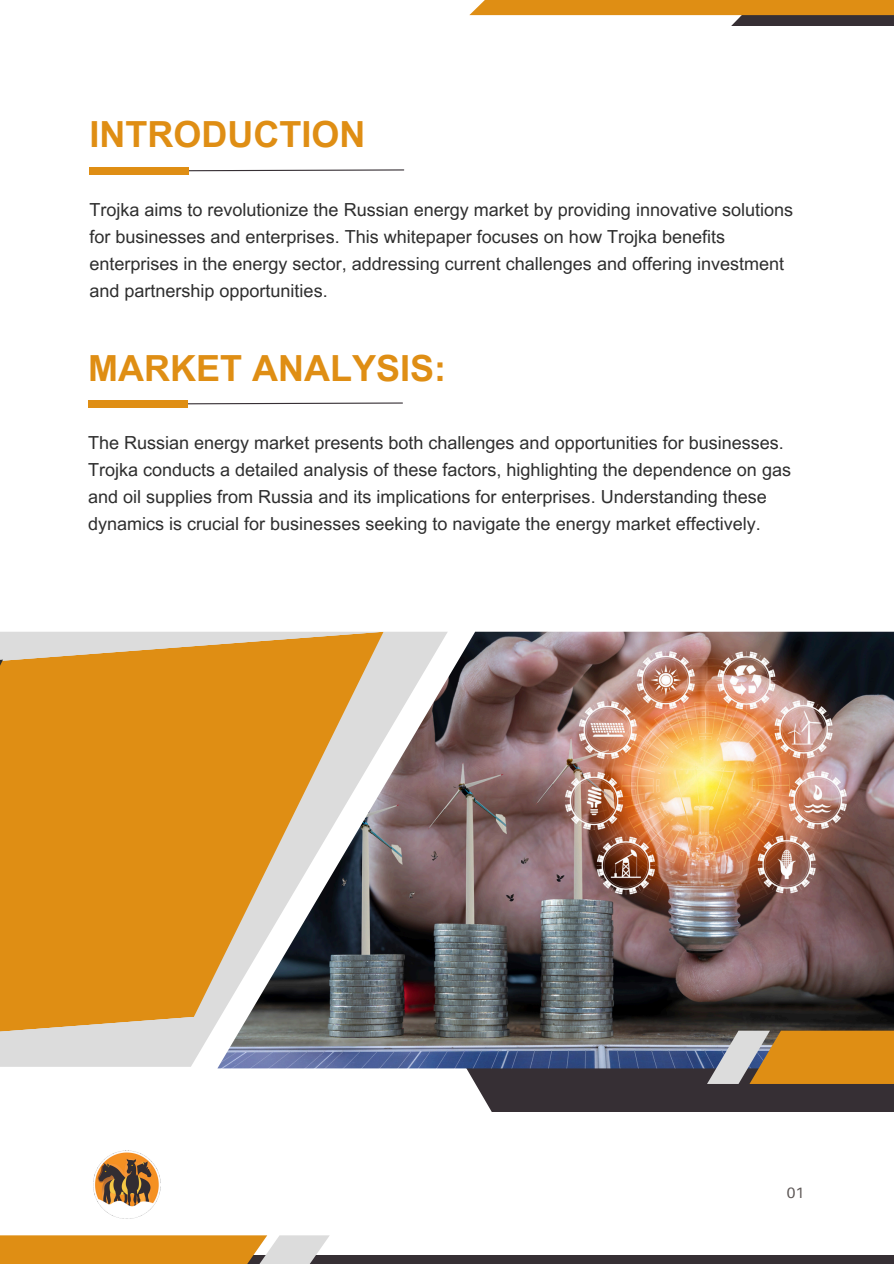
<style>
.page{position:relative;width:894px;height:1264px;background:#fff}
.page>*{position:absolute;margin:0;border:0;box-sizing:border-box;transform-origin:0 0}
.t1{font:700 36px "Arial MT Pro";color:#df8e14}
.t2{font:18px/27px "Arial MT Pro";color:#2e2e2e}
.t3{font:15px "Aileron";color:#5d5756}
</style>
<div class="page">
<svg style="left:189px;top:169px;width:216px;height:3px"></svg>
<svg style="left:187px;top:402px;width:216px;height:3px"></svg>
<div style="left:89px;top:167px;width:100px;height:7px;background:#df8e14"></div>
<div style="left:88px;top:400px;width:99px;height:7px;background:#df8e14"></div>
<div style="left:173px;top:1254px;width:720px;height:9px;background:#362f34"></div>
<svg style="left:0;top:1235px;width:330px;height:28px;background:#dc9d3f"></svg>
<svg style="left:412px;top:1068px;width:481px;height:44px;fill:#362f34"></svg>
<img style="left:217px;top:631px;width:676px;height:437px">
<svg style="left:3px;top:631px;width:444px;height:435px;background:#857c81"></svg>
<svg style="left:0;top:631px;width:383px;height:427px;background:#cb984b"></svg>
<svg style="left:0;top:659px;width:3px;height:408px"></svg>
<svg style="left:706px;top:1030px;width:187px;height:53px;background:#c79142"></svg>
<svg style="left:469px;top:0;width:424px;height:26px"></svg>
<img style="left:93px;top:1150px;width:68px;height:69px">
<p class="t1" style="left:89px;top:121px;width:277px">INTRODUCTION</p>
<p class="t2" style="left:89px;top:199px;width:705px">Trojka aims to revolutionize the Russian energy market by providing innovative solutions for businesses and enterprises. This whitepaper focuses on how Trojka benefits enterprises in the energy sector, addressing current challenges and offering investment and partnership opportunities.</p>
<p class="t1" style="left:88px;top:354px;width:359px">MARKET ANALYSIS:</p>
<h1 class="t2" style="left:88px;top:432px;width:704px">The Russian energy market presents both challenges and opportunities for businesses.<br>Trojka conducts a detailed analysis of these factors, highlighting the dependence on gas and oil supplies from Russia and its implications for enterprises. Understanding these dynamics is crucial for businesses seeking to navigate the energy market effectively.</h1>
<p class="t3" style="left:786px;top:1183px;width:19px">01</p>
</div>
